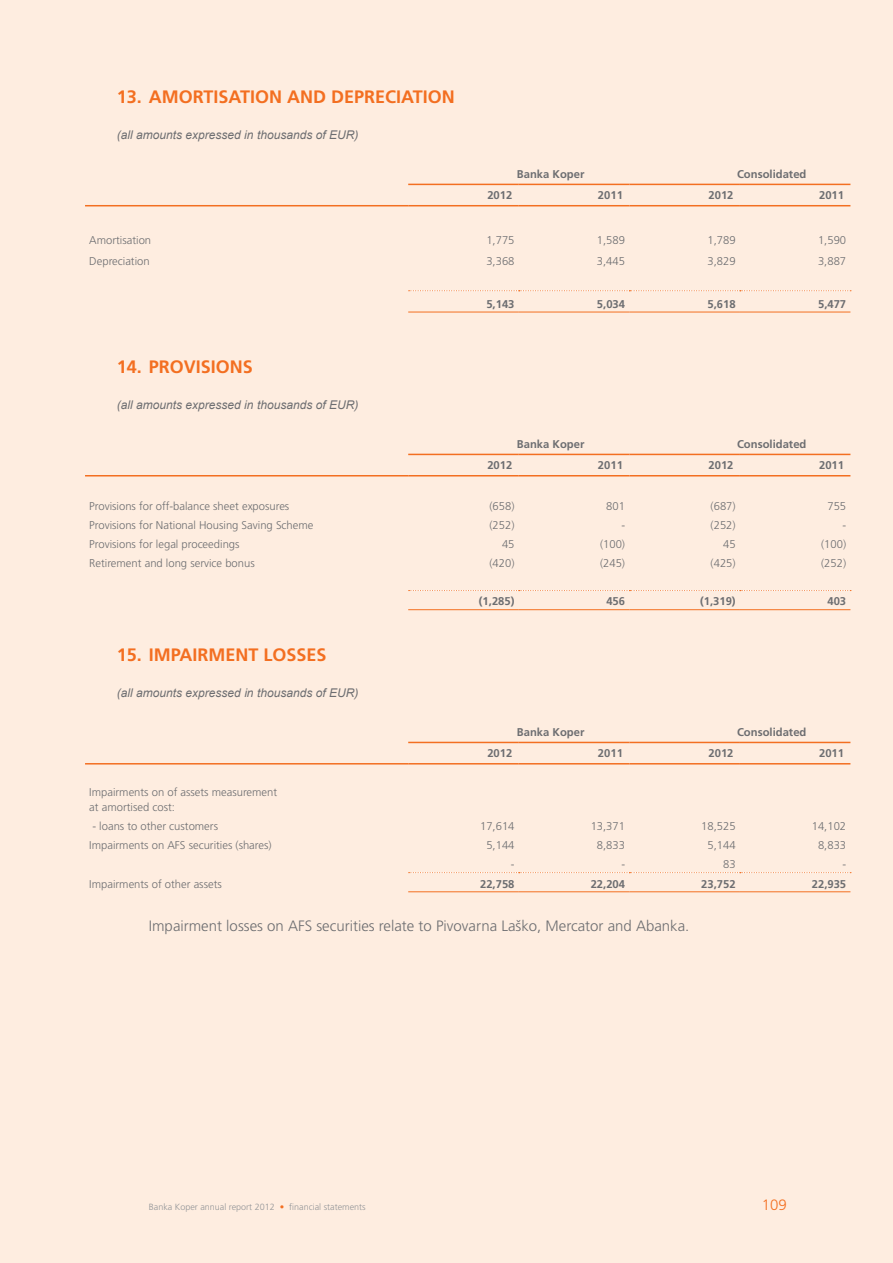
<style>
.page{position:relative;width:893px;height:1263px;background:#feede0}
.page>*{position:absolute;margin:0;border:0;box-sizing:border-box;transform-origin:0 0}
.t1{font:700 18px "Frutiger CE";color:#f36f21}
.t2{font:300 15px "Frutiger CE";color:#6d6e71}
.t3{font:300 15px "Frutiger CE";color:#f36f21}
.t4{font:italic 12px "Arial";color:#6d6e71}
.t5{font:300 11.25px/15px "Frutiger CE";color:#6d6e71}
.t6{font:700 11.25px "Frutiger CE";color:#6d6e71}
.t7{font:300 9px "Frutiger CE";color:#939598}
.s1{color:#f36f21}
</style>
<div class="page">
<hr style="left:408px;top:312px;width:111px;height:1px;background:#f36f21">
<hr style="left:519px;top:312px;width:110px;height:1px;background:#f36f21">
<hr style="left:629px;top:312px;width:111px;height:1px;background:#f36f21">
<hr style="left:740px;top:312px;width:110px;height:1px;background:#f36f21">
<svg style="left:409px;top:290px;width:442px;height:1px"></svg>
<hr style="left:408px;top:184px;width:111px;height:1px;background:#f36f21">
<hr style="left:519px;top:184px;width:110px;height:1px;background:#f36f21">
<hr style="left:629px;top:184px;width:111px;height:1px;background:#f36f21">
<hr style="left:740px;top:184px;width:110px;height:1px;background:#f36f21">
<hr style="left:85px;top:205px;width:323px;height:1px;background:#f36f21">
<hr style="left:408px;top:205px;width:111px;height:1px;background:#f36f21">
<hr style="left:519px;top:205px;width:110px;height:1px;background:#f36f21">
<hr style="left:629px;top:205px;width:111px;height:1px;background:#f36f21">
<hr style="left:740px;top:205px;width:110px;height:1px;background:#f36f21">
<svg style="left:409px;top:590px;width:442px;height:1px"></svg>
<hr style="left:408px;top:609px;width:111px;height:1px;background:#f36f21">
<hr style="left:519px;top:609px;width:110px;height:1px;background:#f36f21">
<hr style="left:629px;top:609px;width:111px;height:1px;background:#f36f21">
<hr style="left:740px;top:609px;width:110px;height:1px;background:#f36f21">
<hr style="left:408px;top:454px;width:111px;height:1px;background:#f36f21">
<hr style="left:519px;top:454px;width:110px;height:1px;background:#f36f21">
<hr style="left:629px;top:454px;width:111px;height:1px;background:#f36f21">
<hr style="left:740px;top:454px;width:110px;height:1px;background:#f36f21">
<hr style="left:85px;top:475px;width:323px;height:1px;background:#f36f21">
<hr style="left:408px;top:475px;width:111px;height:1px;background:#f36f21">
<hr style="left:519px;top:475px;width:110px;height:1px;background:#f36f21">
<hr style="left:629px;top:475px;width:111px;height:1px;background:#f36f21">
<hr style="left:740px;top:475px;width:110px;height:1px;background:#f36f21">
<hr style="left:408px;top:891px;width:111px;height:1px;background:#f36f21">
<hr style="left:519px;top:891px;width:110px;height:1px;background:#f36f21">
<hr style="left:629px;top:891px;width:111px;height:1px;background:#f36f21">
<hr style="left:740px;top:891px;width:110px;height:1px;background:#f36f21">
<svg style="left:409px;top:872px;width:442px;height:1px"></svg>
<hr style="left:408px;top:742px;width:111px;height:1px;background:#f36f21">
<hr style="left:519px;top:742px;width:110px;height:1px;background:#f36f21">
<hr style="left:629px;top:742px;width:111px;height:1px;background:#f36f21">
<hr style="left:740px;top:742px;width:110px;height:1px;background:#f36f21">
<hr style="left:85px;top:763px;width:323px;height:1px;background:#f36f21">
<hr style="left:408px;top:763px;width:111px;height:1px;background:#f36f21">
<hr style="left:519px;top:763px;width:110px;height:1px;background:#f36f21">
<hr style="left:629px;top:763px;width:111px;height:1px;background:#f36f21">
<hr style="left:740px;top:763px;width:110px;height:1px;background:#f36f21">
<h1 class="t1" style="left:117px;top:86px;width:339px">13. Amortisation and depreciation</h1>
<p class="t4" style="left:117px;top:127px;width:243px">(all amounts expressed in thousands of EUR)</p>
<p class="t6" style="left:517px;top:167px;width:69px">Banka Koper</p>
<p class="t6" style="left:737px;top:167px;width:71px">Consolidated</p>
<p class="t6" style="left:487px;top:189px;width:27px">2012</p>
<p class="t6" style="left:598px;top:189px;width:27px">2011</p>
<p class="t6" style="left:708px;top:189px;width:27px">2012</p>
<p class="t6" style="left:819px;top:189px;width:27px">2011</p>
<p class="t5" style="left:89px;top:232px;width:63px">Amortisation</p>
<p class="t5" style="left:486px;top:232px;width:30px">1,775</p>
<p class="t5" style="left:597px;top:232px;width:30px">1,589</p>
<p class="t5" style="left:707px;top:232px;width:30px">1,789</p>
<p class="t5" style="left:818px;top:232px;width:30px">1,590</p>
<p class="t5" style="left:89px;top:254px;width:62px">Depreciation</p>
<p class="t5" style="left:486px;top:254px;width:30px">3,368</p>
<p class="t5" style="left:597px;top:254px;width:30px">3,445</p>
<p class="t5" style="left:707px;top:254px;width:30px">3,829</p>
<p class="t5" style="left:818px;top:254px;width:30px">3,887</p>
<p class="t6" style="left:486px;top:297px;width:30px">5,143</p>
<p class="t6" style="left:597px;top:297px;width:30px">5,034</p>
<p class="t6" style="left:707px;top:297px;width:30px">5,618</p>
<p class="t6" style="left:818px;top:297px;width:30px">5,477</p>
<h1 class="t1" style="left:117px;top:356px;width:76px">14. Provisi</h1>
<h1 class="t1" style="left:216px;top:356px;width:36px">ons</h1>
<p class="t4" style="left:117px;top:397px;width:243px">(all amounts expressed in thousands of EUR)</p>
<p class="t6" style="left:517px;top:437px;width:69px">Banka Koper</p>
<p class="t6" style="left:737px;top:437px;width:71px">Consolidated</p>
<p class="t6" style="left:487px;top:459px;width:27px">2012</p>
<p class="t6" style="left:598px;top:459px;width:27px">2011</p>
<p class="t6" style="left:708px;top:459px;width:27px">2012</p>
<p class="t6" style="left:819px;top:459px;width:27px">2011</p>
<p class="t5" style="left:89px;top:498px;width:202px">Provisions for off-balance sheet exposures</p>
<p class="t5" style="left:489px;top:498px;width:27px">(658)</p>
<p class="t5" style="left:606px;top:498px;width:20px">801</p>
<p class="t5" style="left:711px;top:498px;width:27px">(687)</p>
<p class="t5" style="left:827px;top:498px;width:20px">755</p>
<p class="t5" style="left:89px;top:517px;width:226px">Provisions for National Housing Saving Scheme</p>
<p class="t5" style="left:489px;top:517px;width:27px">(252)</p>
<p class="t5" style="left:621px;top:517px;width:5px">-</p>
<p class="t5" style="left:711px;top:517px;width:27px">(252)</p>
<p class="t5" style="left:842px;top:517px;width:5px">-</p>
<p class="t5" style="left:89px;top:536px;width:152px">Provisions for legal proceedings</p>
<p class="t5" style="left:502px;top:536px;width:14px">45</p>
<p class="t5" style="left:600px;top:536px;width:27px">(100)</p>
<p class="t5" style="left:723px;top:536px;width:14px">45</p>
<p class="t5" style="left:821px;top:536px;width:27px">(100)</p>
<p class="t5" style="left:89px;top:556px;width:167px">Retirement and long service bonus</p>
<p class="t5" style="left:489px;top:556px;width:27px">(420)</p>
<p class="t5" style="left:600px;top:556px;width:27px">(245)</p>
<p class="t5" style="left:711px;top:556px;width:27px">(425)</p>
<p class="t5" style="left:821px;top:556px;width:27px">(252)</p>
<p class="t6" style="left:479px;top:595px;width:37px">(1,285)</p>
<p class="t6" style="left:606px;top:595px;width:20px">456</p>
<p class="t6" style="left:700px;top:595px;width:37px">(1,319)</p>
<p class="t6" style="left:827px;top:595px;width:20px">403</p>
<h1 class="t1" style="left:117px;top:644px;width:75px">15. Impairm</h1>
<h1 class="t1" style="left:225px;top:644px;width:101px">ent losses</h1>
<p class="t4" style="left:117px;top:685px;width:243px">(all amounts expressed in thousands of EUR)</p>
<p class="t6" style="left:517px;top:725px;width:69px">Banka Koper</p>
<p class="t6" style="left:737px;top:725px;width:71px">Consolidated</p>
<p class="t6" style="left:487px;top:747px;width:27px">2012</p>
<p class="t6" style="left:598px;top:747px;width:27px">2011</p>
<p class="t6" style="left:708px;top:747px;width:27px">2012</p>
<p class="t6" style="left:819px;top:747px;width:27px">2011</p>
<p class="t5" style="left:89px;top:784px;width:189px">Impairments on of assets measurement at amortised cost:</p>
<p class="t5" style="left:92px;top:819px;width:127px">- loans to other customers</p>
<p class="t5" style="left:480px;top:819px;width:36px">17,614</p>
<p class="t5" style="left:591px;top:819px;width:36px">13,371</p>
<p class="t5" style="left:701px;top:819px;width:36px">18,525</p>
<p class="t5" style="left:812px;top:819px;width:36px">14,102</p>
<p class="t5" style="left:89px;top:838px;width:184px">Impairments on AFS securities (shares)</p>
<p class="t5" style="left:486px;top:838px;width:30px">5,144</p>
<p class="t5" style="left:597px;top:838px;width:30px">8,833</p>
<p class="t5" style="left:707px;top:838px;width:30px">5,144</p>
<p class="t5" style="left:818px;top:838px;width:30px">8,833</p>
<p class="t5" style="left:511px;top:857px;width:5px">-</p>
<p class="t5" style="left:621px;top:857px;width:5px">-</p>
<p class="t5" style="left:723px;top:857px;width:14px">83</p>
<p class="t5" style="left:842px;top:857px;width:5px">-</p>
<p class="t5" style="left:89px;top:876px;width:134px">Impairments of other assets</p>
<p class="t6" style="left:480px;top:877px;width:36px">22,758</p>
<p class="t6" style="left:591px;top:877px;width:36px">22,204</p>
<p class="t6" style="left:701px;top:877px;width:36px">23,752</p>
<p class="t6" style="left:812px;top:877px;width:36px">22,935</p>
<h2 class="t2" style="left:149px;top:917px;width:542px">Impairment losses on AFS securities relate to Pivovarna Laško, Mercator and Abanka.</h2>
<p class="t7" style="left:149px;top:1202px;width:218px">Banka Koper annual report 2012 <span class="s1">•</span> financial statements</p>
<h2 class="t3" style="left:762px;top:1196px;width:27px">109</h2>
</div>
